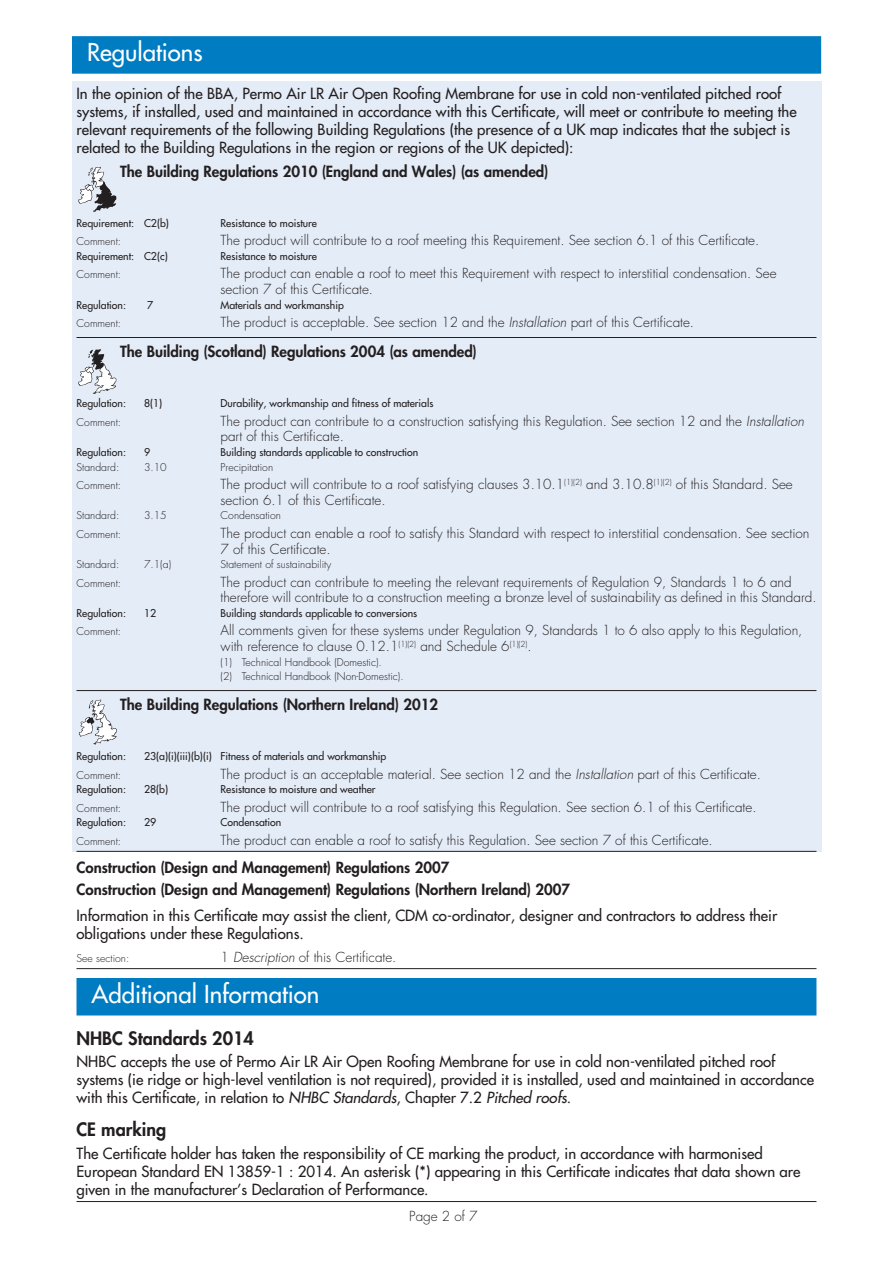
<style>
.page{position:relative;width:893px;height:1263px;background:#fff}
.page>*{position:absolute;margin:0;border:0;box-sizing:border-box;transform-origin:0 0}
.t1{font:24px "Futura";color:#fff}
.t2{font:800 18px "Futura";color:#231f20}
.t3{font:15px/18px "Futura";color:#231f20}
.t4{font:800 15px/22.5px "Futura";color:#231f20}
.t5{font:300 13.5px/15.8px "Futura";color:#231f20}
.t6{font:10.5px "Futura";color:#231f20}
.t7{font:300 10.5px/14.7px "Futura";color:#231f20}
.s1{font-style:italic}
</style>
<div class="page">
<div style="left:72px;top:81px;width:749px;height:770px;background:#e4ecf7"></div>
<hr style="left:76px;top:337px;width:740px;height:1px;background:#231f20">
<hr style="left:76px;top:690px;width:740px;height:1px;background:#231f20">
<hr style="left:76px;top:851px;width:740px;height:1px;background:#231f20">
<hr style="left:76px;top:968px;width:740px;height:1px;background:#231f20">
<div style="left:76px;top:978px;width:740px;height:37px;background:#007cc2"></div>
<hr style="left:76px;top:1201px;width:740px;height:1px;background:#231f20">
<svg style="left:78px;top:167px;width:39px;height:45px"></svg>
<svg style="left:78px;top:349px;width:39px;height:45px"></svg>
<svg style="left:79px;top:699px;width:38px;height:45px"></svg>
<div style="left:72px;top:36px;width:749px;height:38px;background:#007cc2"></div>
<h1 class="t1" style="left:87px;top:37px;width:117px">Regulations</h1>
<p class="t3" style="left:76px;top:84px;width:722px">In the opinion of the BBA, Permo Air LR Air Open Roofing Membrane for use in cold non-ventilated pitched roof systems, if installed, used and maintained in accordance with this Certificate, will meet or contribute to meeting the relevant requirements of the following Building Regulations (the presence of a UK map indicates that the subject is related to the Building Regulations in the region or regions of the UK depicted):</p>
<p class="t4" style="left:120px;top:160px;width:430px">The Building Regulations 2010 (England and Wales) (as amended)</p>
<p class="t6" style="left:76px;top:217px;width:94px">Requirement: C2(b)</p>
<p class="t6" style="left:221px;top:217px;width:98px">Resistance to moisture</p>
<p class="t7" style="left:76px;top:235px;width:46px">Comment:</p>
<p class="t5" style="left:220px;top:233px;width:540px">The product will contribute to a roof meeting this Requirement. See section 6.1 of this Certificate.</p>
<p class="t6" style="left:76px;top:250px;width:93px">Requirement: C2(c)</p>
<p class="t6" style="left:221px;top:250px;width:98px">Resistance to moisture</p>
<p class="t7" style="left:76px;top:268px;width:46px">Comment:</p>
<p class="t5" style="left:220px;top:266px;width:558px">The product can enable a roof to meet this Requirement with respect to interstitial condensation. See section 7 of this Certificate.</p>
<p class="t6" style="left:76px;top:298px;width:51px">Regulation:</p>
<p class="t6" style="left:147px;top:298px;width:8px">7</p>
<p class="t6" style="left:221px;top:298px;width:125px">Materials and workmanship</p>
<p class="t7" style="left:76px;top:316px;width:46px">Comment:</p>
<p class="t5" style="left:220px;top:315px;width:475px">The product is acceptable. See section 12 and the <span class="s1">Installation</span> part of this Certificate.</p>
<p class="t4" style="left:120px;top:340px;width:358px">The Building (Scotland) Regulations 2004 (as amended)</p>
<p class="t6" style="left:76px;top:397px;width:51px">Regulation:</p>
<p class="t6" style="left:144px;top:397px;width:20px">8(1)</p>
<p class="t6" style="left:221px;top:397px;width:214px">Durability, workmanship and fitness of materials</p>
<p class="t7" style="left:76px;top:415px;width:46px">Comment:</p>
<p class="t5" style="left:220px;top:413px;width:585px">The product can contribute to a construction satisfying this Regulation. See section 12 and the <span class="s1">Installation </span>part of this Certificate.</p>
<p class="t6" style="left:76px;top:446px;width:51px">Regulation:</p>
<p class="t6" style="left:144px;top:446px;width:8px">9</p>
<p class="t6" style="left:221px;top:446px;width:199px">Building standards applicable to construction</p>
<p class="t7" style="left:76px;top:460px;width:44px">Standard:</p>
<p class="t7" style="left:144px;top:460px;width:24px">3.10</p>
<p class="t7" style="left:221px;top:460px;width:54px">Precipitation</p>
<p class="t7" style="left:76px;top:478px;width:46px">Comment:</p>
<p class="t5" style="left:220px;top:477px;width:574px">The product will contribute to a roof satisfying clauses 3.10.1<sup>(1)(2)</sup> and 3.10.8<sup>(1)(2)</sup> of this Standard. See section 6.1 of this Certificate.</p>
<p class="t7" style="left:76px;top:508px;width:44px">Standard:</p>
<p class="t7" style="left:144px;top:508px;width:24px">3.15</p>
<p class="t7" style="left:221px;top:508px;width:62px">Condensation</p>
<p class="t7" style="left:76px;top:527px;width:46px">Comment:</p>
<p class="t5" style="left:220px;top:525px;width:590px">The product can enable a roof to satisfy this Standard with respect to interstitial condensation. See section<br>7 of this Certificate.</p>
<p class="t7" style="left:76px;top:557px;width:44px">Standard:</p>
<p class="t7" style="left:144px;top:557px;width:29px">7.1(a)</p>
<p class="t7" style="left:221px;top:557px;width:112px">Statement of sustainability</p>
<p class="t7" style="left:76px;top:576px;width:46px">Comment:</p>
<p class="t5" style="left:220px;top:574px;width:597px">The product can contribute to meeting the relevant requirements of Regulation 9, Standards 1 to 6 and therefore will contribute to a construction meeting a bronze level of sustainability as defined in this Standard.</p>
<p class="t6" style="left:76px;top:606px;width:51px">Regulation:</p>
<p class="t6" style="left:144px;top:606px;width:14px">12</p>
<p class="t6" style="left:221px;top:606px;width:198px">Building standards applicable to conversions</p>
<p class="t7" style="left:76px;top:624px;width:46px">Comment:</p>
<p class="t5" style="left:220px;top:623px;width:583px">All comments given for these systems under Regulation 9, Standards 1 to 6 also apply to this Regulation, with reference to clause 0.12.1<sup>(1)(2)</sup> and Schedule 6<sup>(1)(2)</sup>.</p>
<p class="t7" style="left:221px;top:655px;width:185px">(1) Technical Handbook (Domestic).<br>(2) Technical Handbook (Non-Domestic).</p>
<p class="t4" style="left:120px;top:693px;width:320px">The Building Regulations (Northern Ireland) 2012</p>
<p class="t6" style="left:76px;top:750px;width:51px">Regulation:</p>
<p class="t6" style="left:144px;top:750px;width:244px">23(a)(i)(iii)(b)(i) Fitness of materials and workmanship</p>
<p class="t7" style="left:76px;top:768px;width:46px">Comment:</p>
<p class="t5" style="left:220px;top:766px;width:542px">The product is an acceptable material. See section 12 and the <span class="s1">Installation</span> part of this Certificate.</p>
<p class="t6" style="left:76px;top:783px;width:51px">Regulation:</p>
<p class="t6" style="left:144px;top:783px;width:26px">28(b)</p>
<p class="t6" style="left:221px;top:783px;width:157px">Resistance to moisture and weather</p>
<p class="t7" style="left:76px;top:801px;width:46px">Comment:</p>
<p class="t5" style="left:220px;top:799px;width:537px">The product will contribute to a roof satisfying this Regulation. See section 6.1 of this Certificate.</p>
<p class="t6" style="left:76px;top:816px;width:51px">Regulation:</p>
<p class="t6" style="left:144px;top:816px;width:14px">29</p>
<p class="t6" style="left:221px;top:816px;width:62px">Condensation</p>
<p class="t7" style="left:76px;top:834px;width:46px">Comment:</p>
<p class="t5" style="left:220px;top:832px;width:494px">The product can enable a roof to satisfy this Regulation. See section 7 of this Certificate.</p>
<p class="t4" style="left:76px;top:856px;width:495px">Construction (Design and Management) Regulations 2007<br>Construction (Design and Management) Regulations (Northern Ireland) 2007</p>
<p class="t3" style="left:76px;top:906px;width:702px">Information in this Certificate may assist the client, CDM co-ordinator, designer and contractors to address their obligations under these Regulations.</p>
<p class="t7" style="left:76px;top:951px;width:54px">See section:</p>
<p class="t5" style="left:221px;top:950px;width:177px">1 <span class="s1">Description</span> of this Certificate.</p>
<h1 class="t1" style="left:92px;top:979px;width:229px">Additional Information</h1>
<h2 class="t2" style="left:76px;top:1027px;width:179px">NHBC Standards 2014</h2>
<p class="t3" style="left:76px;top:1053px;width:739px">NHBC accepts the use of Permo Air LR Air Open Roofing Membrane for use in cold non-ventilated pitched roof systems (ie ridge or high-level ventilation is not required), provided it is installed, used and maintained in accordance with this Certificate, in relation to <span class="s1">NHBC Standards</span>, Chapter 7.2 <span class="s1">Pitched roofs</span>.</p>
<h2 class="t2" style="left:76px;top:1118px;width:91px">CE marking</h2>
<p class="t3" style="left:76px;top:1144px;width:725px">The Certificate holder has taken the responsibility of CE marking the product, in accordance with harmonised<br>European Standard EN 13859-1 : 2014. An asterisk (*) appearing in this Certificate indicates that data shown are given in the manufacturer’s Declaration of Performance.</p>
<p class="t5" style="left:409px;top:1209px;width:70px">Page 2 of 7</p>
</div>
